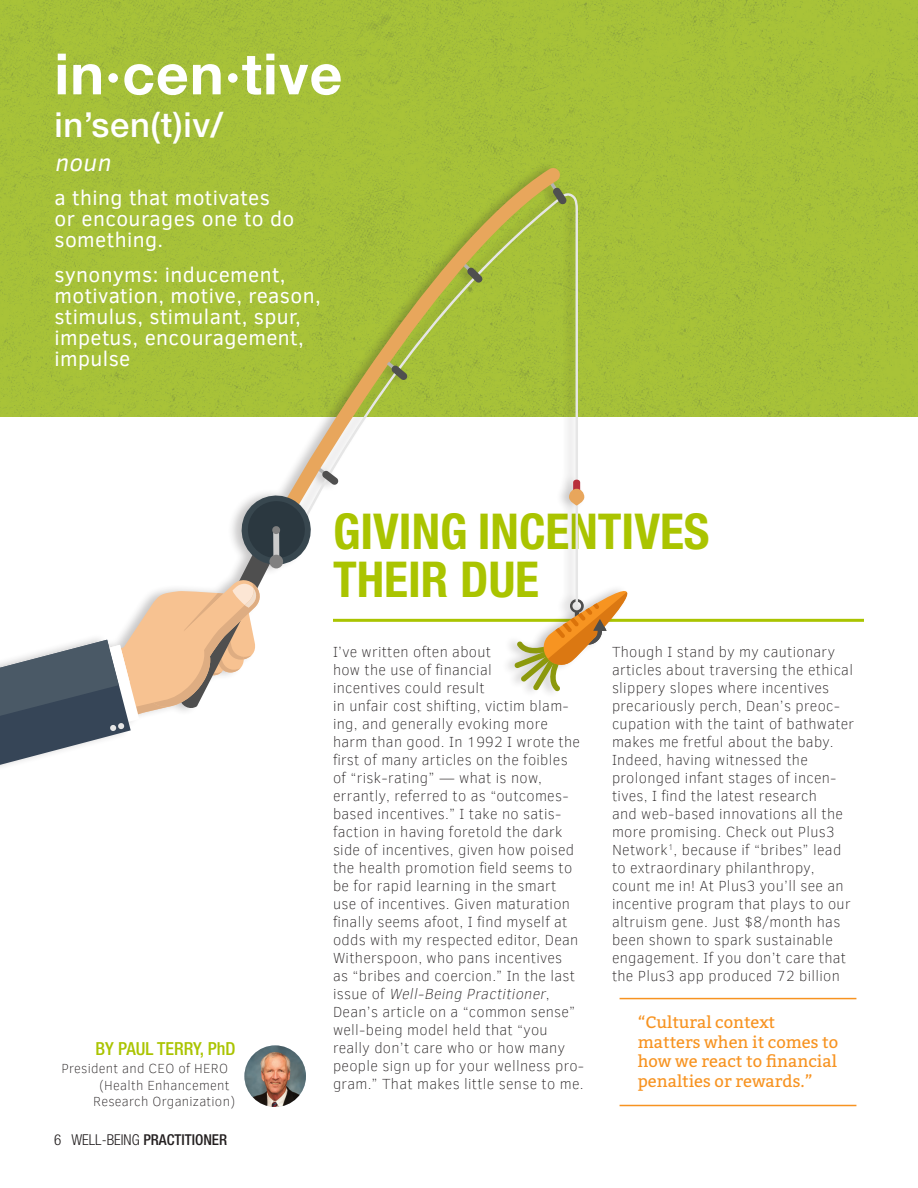
<style>
.page{position:relative;width:918px;height:1188px;background:#fff}
.page>*{position:absolute;margin:0;border:0;box-sizing:border-box;transform-origin:0 0}
.Bullets{font:700 57px "Helvetica Neue LT Std";letter-spacing:.02em;color:#fff}
.Heading_1{font:700 condensed 49.5px/48px "Helvetica Neue LT Std";color:#aac400}
.Bullets-2{font:500 34.5px "Helvetica Neue LT Std";letter-spacing:.02em;color:#fff}
.Bullets-3{font:italic 24px "Clear Sans";color:#fff}
.Bullets-4{font:21px/21px "Clear Sans";letter-spacing:.02em;color:#fff}
.Body{font:500 condensed 18px "Helvetica Neue LT Std";color:#aac400}
.Body-2{font:16.5px/19.8px "Bitter";color:#f79321}
.Body-3{font:100 15px/18px "Clear Sans";letter-spacing:.02em;color:#231f20}
.t1{font:500 condensed 15px "Helvetica Neue LT Std";color:#231f20}
.Body-4{font:100 13.5px "Clear Sans";letter-spacing:.02em;color:#231f20}
.s1{font-weight:300}
.s2{font-style:italic}
</style>
<div class="page">
<img style="left:0;top:0;width:918px;height:417px">
<hr style="left:333px;top:619px;width:531px;height:3px;background:#aac400">
<img style="left:244px;top:1045px;width:62px;height:62px;border-radius:31px">
<hr style="left:620px;top:998px;width:236px;height:1px;background:#f79321">
<hr style="left:620px;top:1105px;width:236px;height:1px;background:#f79321">
<div style="left:0;top:160px;width:628px;height:644px;background:#231f20;opacity:.25"></div>
<svg style="left:316px;top:191px;width:262px;height:415px"></svg>
<svg style="left:561px;top:182px;width:6px;height:23px"></svg>
<svg style="left:270px;top:168px;width:291px;height:365px;fill:#a7c23a"></svg>
<svg style="left:387px;top:362px;width:21px;height:18px"></svg>
<svg style="left:573px;top:479px;width:7px;height:11px"></svg>
<div style="left:569px;top:489px;width:15px;height:17px;background:#e8a65c;border-radius:50%"></div>
<svg style="left:0;top:491px;width:316px;height:274px"></svg>
<svg style="left:514px;top:585px;width:119px;height:107px"></svg>
<p class="Bullets" style="left:54px;top:39px;width:289px">in·cen·tive</p>
<p class="Bullets-2" style="left:54px;top:104px;width:170px">in’sen(t)iv/</p>
<p class="Bullets-3" style="left:54px;top:147px;width:63px">noun</p>
<p class="Bullets-4" style="left:54px;top:187px;width:242px">a thing that motivates or encourages one to do something.</p>
<p class="Bullets-4" style="left:54px;top:264px;width:268px">synonyms: inducement, motivation, motive, reason, stimulus, stimulant, spur, impetus, encouragement, impulse</p>
<p class="Body" style="left:96px;top:1037px;width:141px">BY PAUL TERRY, PhD</p>
<p class="Body-4" style="left:61px;top:1060px;width:168px">President and CEO of HERO</p>
<p class="Body-4" style="left:99px;top:1076px;width:132px">(Health Enhancement</p>
<p class="Body-4" style="left:93px;top:1093px;width:144px">Research Organization)</p>
<p class="t1" style="left:54px;top:1130px;width:175px"><span class="s1">6 WELL-BEING</span> PRACTITIONER</p>
<p class="Heading_1" style="left:333px;top:507px;width:378px">GIVING INCENTIVES<br>THEIR DUE</p>
<p class="Body-3" style="left:333px;top:643px;width:253px">I’ve written often about<br>how the use of financial<br>incentives could result<br>in unfair cost shifting, victim blam&shy;ing, and generally evoking more harm than good. In 1992 I wrote the first of many articles on the foibles of “risk-rating” — what is now, errantly, referred to as “outcomes&shy;based incentives.” I take no satis&shy;faction in having foretold the dark side of incentives, given how poised the health promotion field seems to be for rapid learning in the smart<br>use of incentives. Given maturation finally seems afoot, I find myself at odds with my respected editor, Dean Witherspoon, who pans incentives<br>as “bribes and coercion.” In the last<br>i s s u e o f <span class="s2">Well-Being Practitioner</span>, Dean’s article on a “common sense” well-being model held that “you really don’t care who or how many people sign up for your wellness pro&shy;gram.” That makes little sense to me.</p>
<p class="Body-3" style="left:612px;top:643px;width:244px">Though I stand by my cautionary articles about traversing the ethical slippery slopes where incentives precariously perch, Dean’s preoc&shy;cupation with the taint of bathwater makes me fretful about the baby.<br>Indeed, having witnessed the prolonged infant stages of incen&shy;tives, I find the latest research<br>and web-based innovations all the more promising. Check out Plus3<br>Network<sup>1</sup>, because if “bribes” lead to extraordinary philanthropy, count me in! At Plus3 you’ll see an incentive program that plays to our altruism gene. Just $8/month has been shown to spark sustainable engagement. If you don’t care that the Plus3 app produced 72 billion</p>
<p class="Body-2" style="left:638px;top:1011px;width:202px">“Cultural context matters when it comes to how we react to financial penalties or rewards.”</p>
</div>
